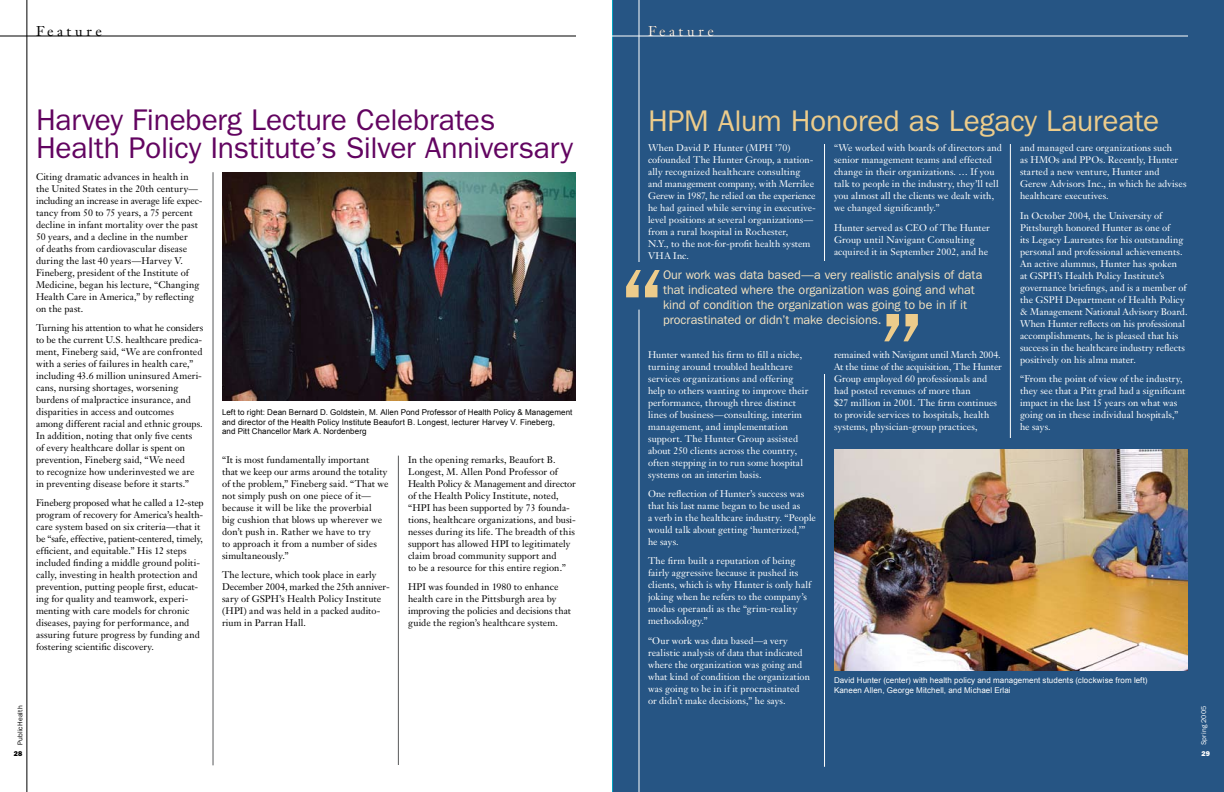
<style>
.page{position:relative;width:1224px;height:792px;background:#fff}
.page>*{position:absolute;margin:0;border:0;box-sizing:border-box;transform-origin:0 0}
.t1{font:125px "Franklin Gothic";color:#edcc8b}
.t2{font:30px/28px "Franklin Gothic";letter-spacing:-.01em;color:#620460}
.t3{font:30px "Franklin Gothic";letter-spacing:-.01em;color:#edcc8b}
.t4{font:14px "Janson Text";letter-spacing:.245em;color:#000}
.t5{font:14px "Janson Text";letter-spacing:.245em;color:#fff}
.t6{font:12.5px/15px "Franklin Gothic";letter-spacing:-.005em;color:#f5e3c0}
.t7{font:9.5px/12px "Janson Text";letter-spacing:.005em;color:#fff}
.t8{font:9.5px/12px "Janson Text";letter-spacing:.005em;color:#000}
.t9{font:8px/9.6px "Arial";letter-spacing:.015em;color:#000}
.t10{font:8px/9.6px "Arial";letter-spacing:.01em;color:#fff}
.t11{font:7px "Franklin Gothic";letter-spacing:.02em;color:#000}
.t12{font:7px "Franklin Gothic";letter-spacing:.02em;color:#fff}
.t13{font:800 7px "Franklin Gothic";color:#000}
.t14{font:800 7px "Franklin Gothic";color:#fff}
</style>
<div class="page">
<div style="left:612px;top:0;width:612px;height:792px;background:#265584"></div>
<img style="left:834px;top:449px;width:354px;height:222px">
<hr style="left:639px;top:310px;width:1px;height:482px;background:#fff">
<hr style="left:639px;top:0;width:1px;height:262px;background:#fff">
<hr style="left:27px;top:0;width:1px;height:792px;background:#000">
<hr style="left:0;top:36px;width:576px;height:1px;background:#000">
<hr style="left:213px;top:172px;width:1px;height:593px;background:#58595b">
<hr style="left:398px;top:456px;width:1px;height:309px;background:#58595b">
<img style="left:222px;top:172px;width:354px;height:228px">
<hr style="left:612px;top:36px;width:576px;height:1px;background:#fff">
<hr style="left:1010px;top:144px;width:1px;height:294px;background:#fff">
<hr style="left:824px;top:374px;width:1px;height:393px;background:#fff">
<hr style="left:824px;top:144px;width:1px;height:117px;background:#fff">
<h3 class="t4" style="left:36px;top:22px;width:67px">Feature</h3>
<h2 class="t2" style="left:36px;top:107px;width:539px">Harvey Fineberg Lecture Celebrates<br>Health Policy Institute’s Silver Anniversary</h2>
<p class="t8" style="left:36px;top:170px;width:168px">Citing dramatic advances in health in the United States in the 20th century— including an increase in average life expec&shy;tancy from 50 to 75 years, a 75 percent decline in infant mortality over the past 50 years, and a decline in the number<br>of deaths from cardiovascular disease during the last 40 years—Harvey V.<br>Fineberg, president of the Institute of Medicine, began his lecture, “Changing Health Care in America,” by reflecting on the past.</p>
<p class="t8" style="left:36px;top:321px;width:169px">Turning his attention to what he considers to be the current U.S. healthcare predica&shy;ment, Fineberg said, “We are confronted with a series of failures in health care,” including 43.6 million uninsured Ameri&shy;cans, nursing shortages, worsening burdens of malpractice insurance, and disparities in access and outcomes among different racial and ethnic groups.<br>In addition, noting that only five cents<br>of every healthcare dollar is spent on prevention, Fineberg said, “We need<br>to recognize how underinvested we are in preventing disease before it starts.”</p>
<p class="t8" style="left:36px;top:497px;width:169px">Fineberg proposed what he called a 12-step program of recovery for America’s health&shy;care system based on six criteria—that it be “safe, effective, patient-centered, timely, efficient, and equitable.” His 12 steps included finding a middle ground politi&shy;cally, investing in health protection and prevention, putting people first, educat&shy;ing for quality and teamwork, experi&shy;menting with care models for chronic diseases, paying for performance, and assuring future progress by funding and fostering scientific discovery.</p>
<p class="t9" style="left:222px;top:407px;width:352px">Left to right: Dean Bernard D. Goldstein, M. Allen Pond Professor of Health Policy &amp; Management and director of the Health Policy Institute Beaufort B. Longest, lecturer Harvey V. Fineberg,<br>and Pitt Chancellor Mark A. Nordenberg</p>
<p class="t8" style="left:222px;top:454px;width:168px">“It is most fundamentally important<br>that we keep our arms around the totality of the problem,” Fineberg said. “That we not simply push on one piece of it— because it will be like the proverbial<br>big cushion that blows up wherever we don’t push in. Rather we have to try<br>to approach it from a number of sides simultaneously.”</p>
<p class="t8" style="left:222px;top:569px;width:169px">The lecture, which took place in early December 2004, marked the 25th anniver&shy;sary of GSPH’s Health Policy Institute (HPI) and was held in a packed audito&shy;rium in Parran Hall.</p>
<p class="t8" style="left:408px;top:454px;width:169px">In the opening remarks, Beaufort B.<br>Longest, M. Allen Pond Professor of Health Policy &amp; Management and director of the Health Policy Institute, noted, “HPI has been supported by 73 founda&shy;tions, healthcare organizations, and busi&shy;nesses during its life. The breadth of this support has allowed HPI to legitimately claim broad community support and<br>to be a resource for this entire region.”</p>
<p class="t8" style="left:408px;top:581px;width:164px">HPI was founded in 1980 to enhance health care in the Pittsburgh area by improving the policies and decisions that guide the region’s healthcare system.</p>
<p class="t11" style="left:16px;top:745px;width:41px;rotate:-90deg">PublicHealth</p>
<p class="t13" style="left:14px;top:750px;width:6px">28</p>
<h3 class="t5" style="left:648px;top:22px;width:67px">Feature</h3>
<h2 class="t3" style="left:648px;top:103px;width:513px">HPM Alum Honored as Legacy Laureate</h2>
<p class="t7" style="left:834px;top:142px;width:169px">“We worked with boards of directors and senior management teams and effected change in their organizations. … If you talk to people in the industry, they’ll tell you almost all the clients we dealt with, we changed significantly.”</p>
<p class="t7" style="left:834px;top:221px;width:157px">Hunter served as CEO of The Hunter<br>Group until Navigant Consulting acquired it in September 2002, and he</p>
<p class="t7" style="left:648px;top:142px;width:169px">When David P. Hunter (MPH ’70) cofounded The Hunter Group, a nation&shy;ally recognized healthcare consulting and management company, with Merrilee Gerew in 1987, he relied on the experience he had gained while serving in executive&shy;level positions at several organizations— from a rural hospital in Rochester,<br>N.Y., to the not-for-profit health system VHA Inc.</p>
<p class="t7" style="left:1020px;top:142px;width:168px">and managed care organizations such<br>as HMOs and PPOs. Recently, Hunter started a new venture, Hunter and Gerew Advisors Inc., in which he advises healthcare executives.</p>
<p class="t7" style="left:1020px;top:209px;width:169px">In October 2004, the University of Pittsburgh honored Hunter as one of<br>its Legacy Laureates for his outstanding personal and professional achievements.<br>An active alumnus, Hunter has spoken<br>at GSPH’s Health Policy Institute’s governance briefings, and is a member of the GSPH Department of Health Policy &amp; Management National Advisory Board.<br>When Hunter reflects on his professional accomplishments, he is pleased that his success in the healthcare industry reflects positively on his alma mater.</p>
<p class="t7" style="left:1020px;top:372px;width:167px">“From the point of view of the industry, they see that a Pitt grad had a significant impact in the last 15 years on what was going on in these individual hospitals,” he says.</p>
<h1 class="t1" style="left:614px;top:242px;width:59px">“</h1>
<h3 class="t6" style="left:663px;top:268px;width:321px">Our work was data based—a very realistic analysis of data that indicated where the organization was going and what kind of condition the organization was going to be in if it procrastinated or didn’t make decisions.</h3>
<h1 class="t1" style="left:872px;top:286px;width:59px">”</h1>
<p class="t7" style="left:648px;top:349px;width:162px">Hunter wanted his firm to fill a niche, turning around troubled healthcare services organizations and offering help to others wanting to improve their performance, through three distinct lines of business—consulting, interim management, and implementation support. The Hunter Group assisted about 250 clients across the country, often stepping in to run some hospital systems on an interim basis.</p>
<p class="t7" style="left:648px;top:488px;width:169px">One reflection of Hunter’s success was that his last name began to be used as<br>a verb in the healthcare industry. “People would talk about getting ‘hunterized,’” he says.</p>
<p class="t7" style="left:648px;top:555px;width:165px">The firm built a reputation of being fairly aggressive because it pushed its clients, which is why Hunter is only half joking when he refers to the company’s modus operandi as the “grim-reality methodology.”</p>
<p class="t7" style="left:648px;top:634px;width:163px">“Our work was data based—a very realistic analysis of data that indicated where the organization was going and what kind of condition the organization was going to be in if it procrastinated or didn’t make decisions,” he says.</p>
<p class="t7" style="left:834px;top:349px;width:169px">remained with Navigant until March 2004.<br>At the time of the acquisition, The Hunter Group employed 60 professionals and had posted revenues of more than<br>$27 million in 2001. The firm continues to provide services to hospitals, health systems, physician-group practices,</p>
<p class="t10" style="left:834px;top:675px;width:315px">David Hunter (center) with health policy and management students (clockwise from left)<br>Kaneen Allen, George Mitchell, and Michael Erlai</p>
<p class="t12" style="left:1200px;top:745px;width:41px;rotate:-90deg">Spring 2005</p>
<p class="t14" style="left:1202px;top:749px;width:6px">29</p>
</div>
